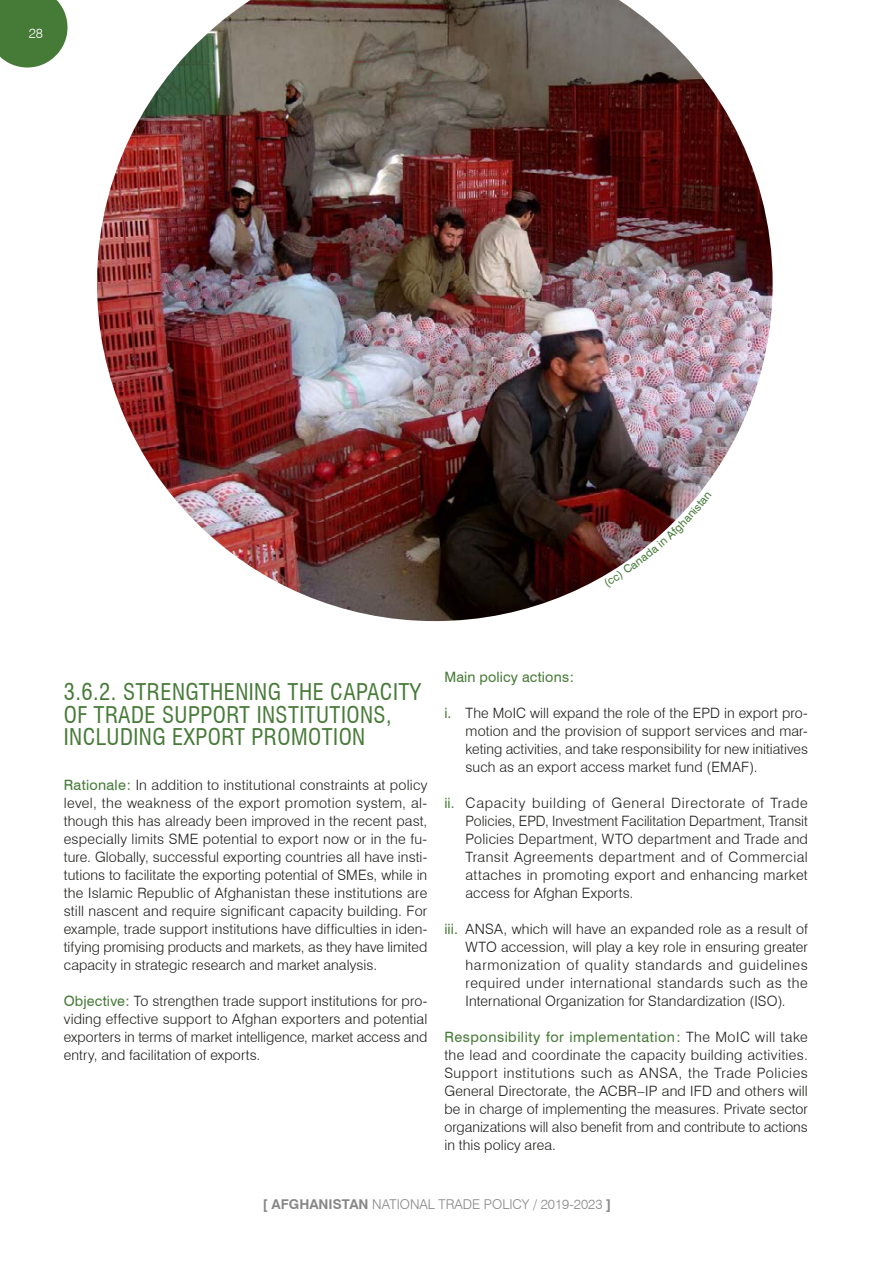
<style>
.page{position:relative;width:893px;height:1263px;background:#fff}
.page>*{position:absolute;margin:0;border:0;box-sizing:border-box;transform-origin:0 0}
.t1{font:condensed 22.5px/22.5px "Swiss 721 BT";letter-spacing:.02em;color:#467a37}
.sangrado_2Col{font:300 14.25px/18px "Swiss 721 BT";letter-spacing:.005em;color:#1d1d1b;text-align:justify}
.sangrado_2Col-2{font:14.25px "Swiss 721 BT";letter-spacing:.01em;color:#467a37}
.t2{font:300 13.5px "Swiss 721 BT";color:#878787}
.t3{font:300 13.5px "Swiss 721 BT";color:#fff}
.s1{font-weight:400;color:#467a37}
.s2{font-weight:700}
</style>
<div class="page">
<svg style="left:0;top:0;width:68px;height:68px"></svg>
<img style="left:97px;top:0;width:676px;height:621px">
<svg style="left:604px;top:491px;width:108px;height:97px"></svg>
<p class="t3" style="left:29px;top:25px;width:16px">28</p>
<p class="t1" style="left:64px;top:681px;width:359px">3.6.2. STRENGTHENING THE CAPACITY<br>OF TRADE SUPPORT INSTITUTIONS,<br>INCLUDING EXPORT PROMOTION</p>
<p class="sangrado_2Col" style="left:64px;top:776px;width:365px"><span class="s1">Rationale:</span> In addition to institutional constraints at policy level, the weakness of the export promotion system, al&shy;though this has already been improved in the recent past, especially limits SME potential to export now or in the fu&shy;ture. Globally, successful exporting countries all have insti&shy;tutions to facilitate the exporting potential of SMEs, while in the Islamic Republic of Afghanistan these institutions are still nascent and require significant capacity building. For example, trade support institutions have difficulties in iden&shy;tifying promising products and markets, as they have limited capacity in strategic research and market analysis.</p>
<p class="sangrado_2Col" style="left:64px;top:992px;width:365px"><span class="s1">Objective:</span> To strengthen trade support institutions for pro&shy;viding effective support to Afghan exporters and potential exporters in terms of market intelligence, market access and entry, and facilitation of exports.</p>
<p class="sangrado_2Col-2" style="left:444px;top:669px;width:131px">Main policy actions:</p>
<p class="sangrado_2Col" style="left:466px;top:704px;width:344px;text-indent:-21px"><span class="s1">i.</span> The MoIC will expand the role of the EPD in export pro&shy;motion and the provision of support services and mar&shy;keting activities, and take responsibility for new initiatives such as an export access market fund (EMAF).</p>
<p class="sangrado_2Col" style="left:466px;top:794px;width:344px;text-indent:-21px"><span class="s1">ii.</span> Capacity building of General Directorate of Trade Policies, EPD, Investment Facilitation Department, Transit Policies Department, WTO department and Trade and Transit Agreements department and of Commercial attaches in promoting export and enhancing market access for Afghan Exports.</p>
<p class="sangrado_2Col" style="left:466px;top:920px;width:344px;text-indent:-21px"><span class="s1">iii.</span> ANSA, which will have an expanded role as a result of WTO accession, will play a key role in ensuring greater harmonization of quality standards and guidelines required under international standards such as the International Organization for Standardization (ISO).</p>
<p class="sangrado_2Col" style="left:444px;top:1028px;width:365px"><span class="s1">Responsibility for implementation:</span> The MoIC will take the lead and coordinate the capacity building activities.<br>Support institutions such as ANSA, the Trade Policies General Directorate, the ACBR–IP and IFD and others will be in charge of implementing the measures. Private sector organizations will also benefit from and contribute to actions in this policy area.</p>
<p class="t2" style="left:263px;top:1196px;width:350px"><span class="s2">[ AFGHANISTAN</span> NATIONAL TRADE POLICY / 2019-2023 <span class="s2">]</span></p>
</div>
